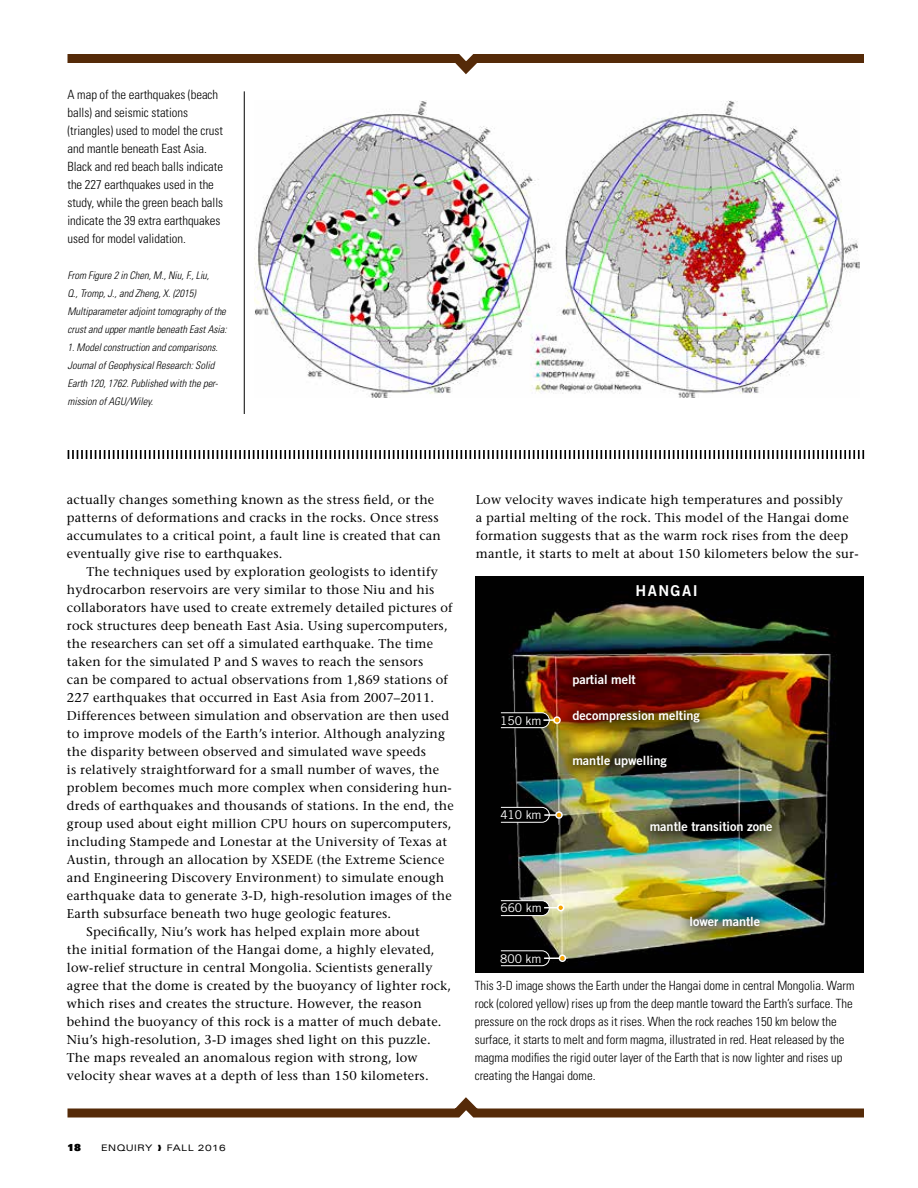
<style>
.page{position:relative;width:918px;height:1188px;background:#fff}
.page>*{position:absolute;margin:0;border:0;box-sizing:border-box;transform-origin:0 0}
.t1{font:15px "Trade Gothic LT Std Bd 2";letter-spacing:.095em;color:#fff}
.t2{font:500 12.75px/18px "Stone Serif Std";letter-spacing:.015em;color:#000}
.t3{font:300 condensed 12.75px/18px "Univers LT Std";color:#000}
.t4{font:12.75px "Trade Gothic LT Std Bd 2";letter-spacing:-.005em;color:#fff}
.t5{font:12px "Trade Gothic LT Std";letter-spacing:-.005em;color:#fff}
.t6{font:italic 300 condensed 10.5px/18px "Univers LT Std";color:#000}
.t7{font:9.75px "Univers LT Std X Black";color:#000}
.t8{font:expanded 9px "Univers LT Std";letter-spacing:.05em;color:#000}
</style>
<div class="page">
<img style="left:476px;top:576px;width:388px;height:396px">
<svg style="left:67px;top:54px;width:797px;height:21px"></svg>
<svg style="left:67px;top:1097px;width:797px;height:21px"></svg>
<img style="left:254px;top:101px;width:606px;height:297px">
<svg style="left:68px;top:450px;width:796px;height:9px"></svg>
<hr style="left:244px;top:91px;width:1px;height:323px;background:#000">
<svg style="left:559px;top:661px;width:90px;height:35px;background:#4c0000"></svg>
<img style="left:559px;top:696px;width:155px;height:41px">
<img style="left:559px;top:741px;width:122px;height:41px">
<img style="left:636px;top:808px;width:150px;height:38px">
<img style="left:676px;top:903px;width:98px;height:38px">
<svg style="left:501px;top:712px;width:58px;height:16px"></svg>
<div style="left:553px;top:716px;width:8px;height:8px;border:2px solid #fff;border-radius:50%"></div>
<svg style="left:501px;top:807px;width:60px;height:16px"></svg>
<div style="left:555px;top:811px;width:8px;height:8px;border:2px solid #fff;border-radius:50%"></div>
<svg style="left:501px;top:900px;width:62px;height:16px"></svg>
<div style="left:557px;top:904px;width:7px;height:7px;border:2px solid #fff;border-radius:50%"></div>
<svg style="left:501px;top:950px;width:64px;height:16px"></svg>
<div style="left:559px;top:955px;width:7px;height:7px;border:2px solid #fff;border-radius:50%"></div>
<p class="t3" style="left:68px;top:86px;width:157px">A map of the earthquakes (beach balls) and seismic stations (triangles) used to model the crust and mantle beneath East Asia.<br>Black and red beach balls indicate the 227 earthquakes used in the study, while the green beach balls indicate the 39 extra earthquakes used for model validation.</p>
<p class="t6" style="left:68px;top:267px;width:161px">From Figure 2 in Chen, M., Niu, F., Liu,<br>Q., Tromp, J., and Zheng, X. (2015)<br>Multiparameter adjoint tomography of the crust and upper mantle beneath East Asia:</p>
<p class="t6" style="left:68px;top:339px;width:152px">1. Model construction and comparisons.<br>Journal of Geophysical Research: Solid Earth 120, 1762. Published with the per&shy;mission of AGU/Wiley.</p>
<p class="t2" style="left:67px;top:491px;width:376px">actually changes something known as the stress field, or the patterns of deformations and cracks in the rocks. Once stress accumulates to a critical point, a fault line is created that can eventually give rise to earthquakes.</p>
<p class="t2" style="left:86px;top:563px;width:353px">The techniques used by exploration geologists to identify</p>
<p class="t2" style="left:67px;top:581px;width:369px">hydrocarbon reservoirs are very similar to those Niu and his</p>
<p class="t2" style="left:67px;top:599px;width:387px">collaborators have used to create extremely detailed pictures of</p>
<p class="t2" style="left:67px;top:617px;width:382px">rock structures deep beneath East Asia. Using supercomputers,</p>
<p class="t2" style="left:67px;top:635px;width:368px">the researchers can set off a simulated earthquake. The time</p>
<p class="t2" style="left:67px;top:653px;width:358px">taken for the simulated P and S waves to reach the sensors</p>
<p class="t2" style="left:67px;top:671px;width:383px">can be compared to actual observations from 1,869 stations of</p>
<p class="t2" style="left:67px;top:689px;width:369px">227 earthquakes that occurred in East Asia from 2007–2011.</p>
<p class="t2" style="left:67px;top:707px;width:384px">Differences between simulation and observation are then used</p>
<p class="t2" style="left:67px;top:725px;width:380px">to improve models of the Earth’s interior. Although analyzing</p>
<p class="t2" style="left:67px;top:743px;width:361px">the disparity between observed and simulated wave speeds</p>
<p class="t2" style="left:67px;top:761px;width:374px">is relatively straightforward for a small number of waves, the</p>
<p class="t2" style="left:67px;top:779px;width:386px">problem becomes much more complex when considering hun-</p>
<p class="t2" style="left:67px;top:797px;width:388px">dreds of earthquakes and thousands of stations. In the end, the</p>
<p class="t2" style="left:67px;top:815px;width:386px">group used about eight million CPU hours on supercomputers,</p>
<p class="t2" style="left:67px;top:833px;width:382px">including Stampede and Lonestar at the University of Texas at</p>
<p class="t2" style="left:67px;top:851px;width:379px">Austin, through an allocation by XSEDE (the Extreme Science</p>
<p class="t2" style="left:67px;top:869px;width:379px">and Engineering Discovery Environment) to simulate enough</p>
<p class="t2" style="left:67px;top:887px;width:386px">earthquake data to generate 3-D, high-resolution images of the</p>
<p class="t2" style="left:67px;top:905px;width:326px">Earth subsurface beneath two huge geologic features.</p>
<p class="t2" style="left:86px;top:923px;width:335px">Specifically, Niu’s work has helped explain more about</p>
<p class="t2" style="left:67px;top:941px;width:369px">the initial formation of the Hangai dome, a highly elevated,</p>
<p class="t2" style="left:67px;top:959px;width:367px">low-relief structure in central Mongolia. Scientists generally</p>
<p class="t2" style="left:67px;top:977px;width:386px">agree that the dome is created by the buoyancy of lighter rock,</p>
<p class="t2" style="left:67px;top:995px;width:356px">which rises and creates the structure. However, the reason</p>
<p class="t2" style="left:67px;top:1013px;width:376px">behind the buoyancy of this rock is a matter of much debate.</p>
<p class="t2" style="left:67px;top:1031px;width:365px">Niu’s high-resolution, 3-D images shed light on this puzzle.</p>
<p class="t2" style="left:67px;top:1049px;width:352px">The maps revealed an anomalous region with strong, low</p>
<p class="t2" style="left:67px;top:1067px;width:363px">velocity shear waves at a depth of less than 150 kilometers.</p>
<p class="t2" style="left:476px;top:490px;width:384px">Low velocity waves indicate high temperatures and possibly<br>a partial melting of the rock. This model of the Hangai dome formation suggests that as the warm rock rises from the deep mantle, it starts to melt at about 150 kilometers below the sur-</p>
<p class="t1" style="left:635px;top:581px;width:64px">HANGAI</p>
<p class="t5" style="left:500px;top:713px;width:43px">150 km</p>
<p class="t5" style="left:500px;top:807px;width:43px">410 km</p>
<p class="t5" style="left:500px;top:900px;width:43px">660 km</p>
<p class="t5" style="left:500px;top:951px;width:43px">800 km</p>
<p class="t4" style="left:572px;top:672px;width:65px">partial melt</p>
<p class="t4" style="left:572px;top:708px;width:129px">decompression melting</p>
<p class="t4" style="left:572px;top:752px;width:96px">mantle upwelling</p>
<p class="t4" style="left:650px;top:819px;width:124px">mantle transition zone</p>
<p class="t4" style="left:690px;top:914px;width:72px">lower mantle</p>
<p class="t3" style="left:475px;top:977px;width:381px">This 3-D image shows the Earth under the Hangai dome in central Mongolia. Warm rock (colored yellow) rises up from the deep mantle toward the Earth’s surface. The pressure on the rock drops as it rises. When the rock reaches 150 km below the surface, it starts to melt and form magma, illustrated in red. Heat released by the magma modifies the rigid outer layer of the Earth that is now lighter and rises up creating the Hangai dome.</p>
<p class="t7" style="left:68px;top:1142px;width:15px">18</p>
<p class="t8" style="left:101px;top:1143px;width:126px">ENQUIRY ❱ FALL 2016</p>
</div>
